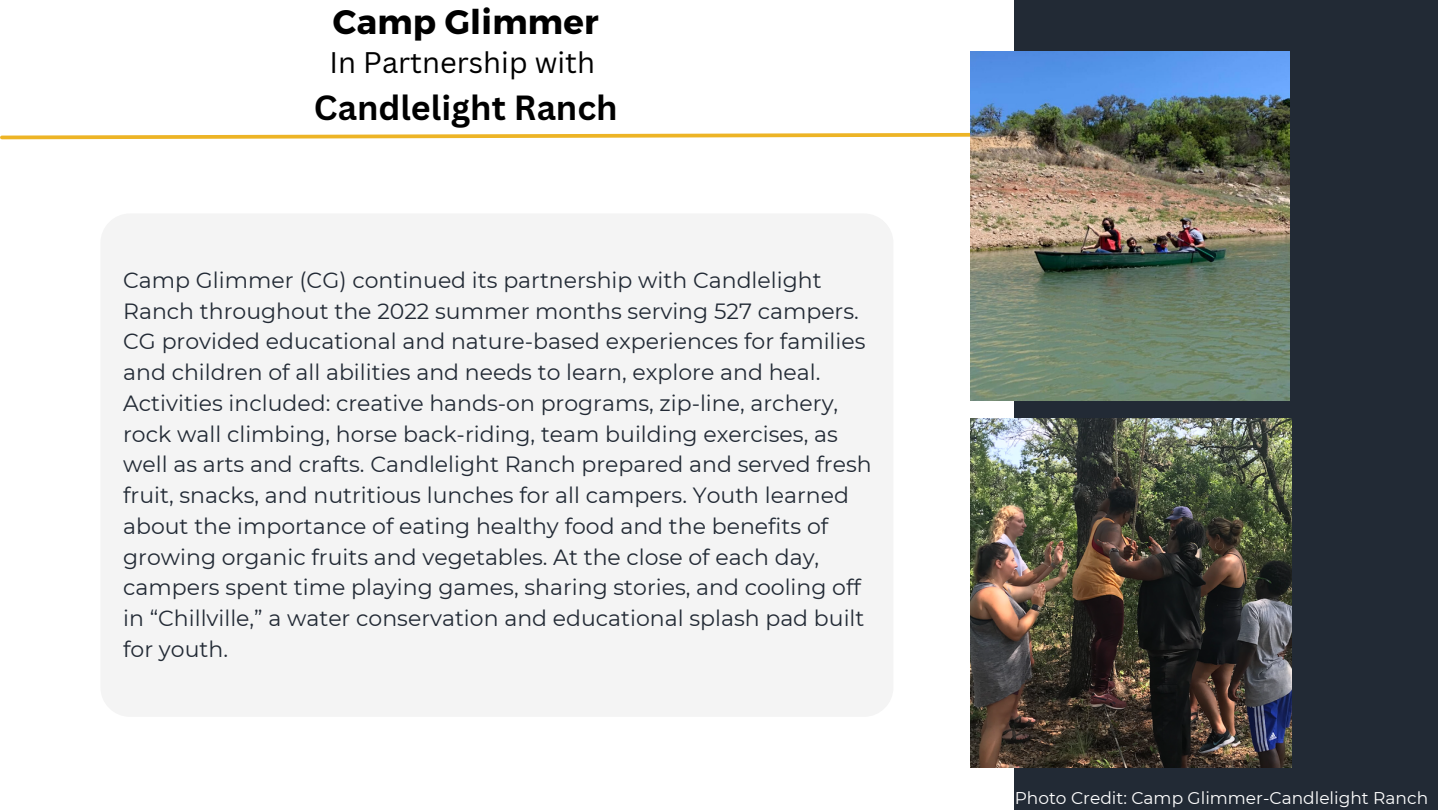
<style>
.page{position:relative;width:1440px;height:810px;background:#fff}
.page>*{position:absolute;margin:0;border:0;box-sizing:border-box;transform-origin:0 0}
.t1{font:700 34px "Canva Sans";color:#000}
.t2{font:700 34px "Montserrat";letter-spacing:.01em;color:#000}
.t3{font:29px "Canva Sans";color:#000}
.t4{font:22px/30.8px "Montserrat";color:#222a35}
.t5{font:17px "Montserrat";color:#fff}
</style>
<div class="page">
<div style="left:1014px;top:0;width:424px;height:810px;background:#222a35"></div>
<div style="left:100px;top:213px;width:793px;height:504px;background:#f4f4f4;border-radius:29px"></div>
<svg style="left:0;top:132px;width:970px;height:8px"></svg>
<img style="left:970px;top:418px;width:321px;height:349px">
<img style="left:970px;top:52px;width:320px;height:348px">
<h1 class="t2" style="left:333px;top:0;width:267px">Camp Glimmer</h1>
<h2 class="t3" style="left:329px;top:42px;width:267px">In Partnership with</h2>
<h1 class="t1" style="left:314px;top:84px;width:305px">Candlelight Ranch</h1>
<p class="t4" style="left:123px;top:264px;width:750px">Camp Glimmer (CG) continued its partnership with Candlelight Ranch throughout the 2022 summer months serving 527 campers.<br>CG provided educational and nature-based experiences for families and children of all abilities and needs to learn, explore and heal.<br>Activities included: creative hands-on programs, zip-line, archery, rock wall climbing, horse back-riding, team building exercises, as well as arts and crafts. Candlelight Ranch prepared and served fresh fruit, snacks, and nutritious lunches for all campers. Youth learned about the importance of eating healthy food and the benefits of growing organic fruits and vegetables. At the close of each day, campers spent time playing games, sharing stories, and cooling off in “Chillville,” a water conservation and educational splash pad built for youth.</p>
<p class="t5" style="left:1015px;top:787px;width:415px">Photo Credit: Camp Glimmer-Candlelight Ranch</p>
</div>
